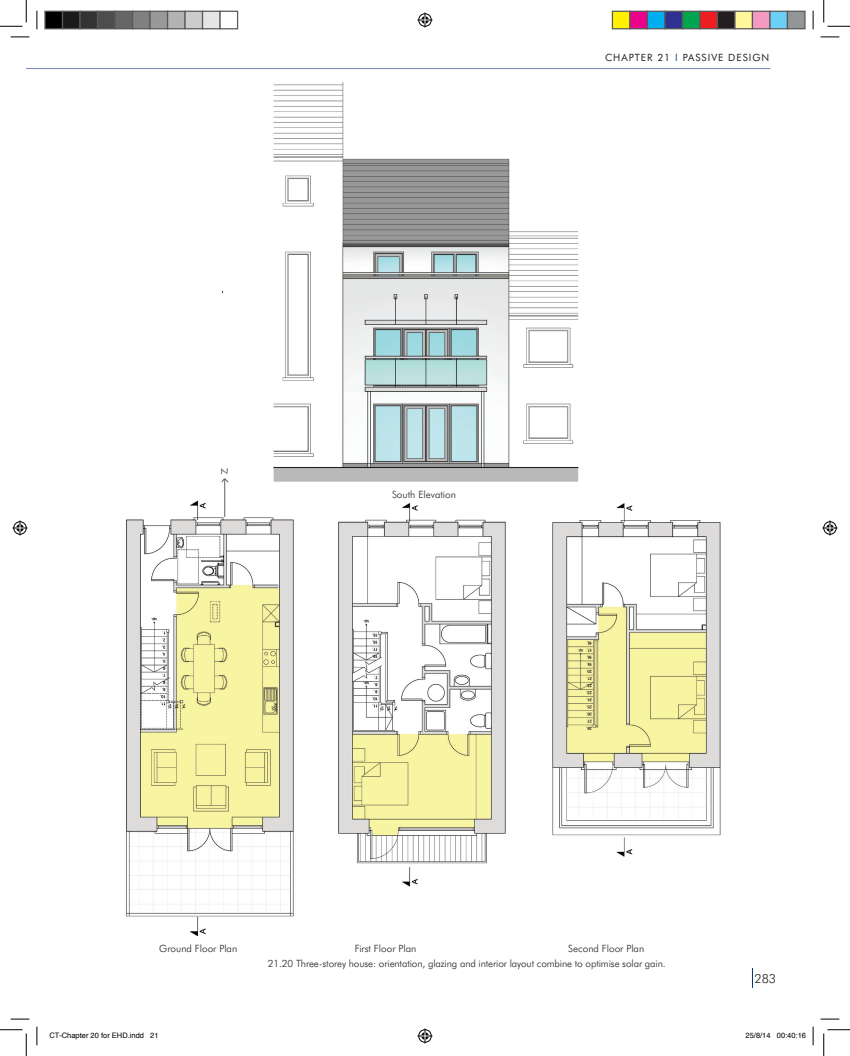
<style>
.page{position:relative;width:850px;height:1056px;background:#fff}
.page>*{position:absolute;margin:0;border:0;box-sizing:border-box;transform-origin:0 0}
.t1{font:300 12.5px "Futura BT";color:#231f20}
.t2{font:11px "Bradley Hand ITCTT Bold";color:#5f5f62}
.t3{font:300 10px "Futura BT";letter-spacing:-.01em;color:#231f20}
.t4{font:10px "Futura BT";letter-spacing:.1em;color:#231f20}
.t5{font:7.5px "Helvetica";color:#000}
.s1{color:#0f4488}
</style>
<div class="page">
<hr style="left:37px;top:68px;width:733px;height:1px;background:#7f89b6">
<svg style="left:752px;top:968px;width:1px;height:19px"></svg>
<img style="left:126px;top:82px;width:595px;height:853px">
<hr style="left:224px;top:479px;width:1px;height:38px;background:#5f5f62">
<svg style="left:221px;top:477px;width:8px;height:6px"></svg>
<svg style="left:11px;top:36px;width:18px;height:2px"></svg>
<svg style="left:820px;top:36px;width:19px;height:2px"></svg>
<svg style="left:11px;top:1018px;width:18px;height:1px"></svg>
<svg style="left:820px;top:1018px;width:19px;height:1px"></svg>
<svg style="left:36px;top:11px;width:2px;height:18px"></svg>
<svg style="left:36px;top:1026px;width:2px;height:19px"></svg>
<svg style="left:812px;top:11px;width:2px;height:18px"></svg>
<svg style="left:812px;top:1026px;width:2px;height:19px"></svg>
<svg style="left:0;top:0;width:27px;height:27px"></svg>
<svg style="left:0;top:1029px;width:27px;height:26px"></svg>
<svg style="left:823px;top:0;width:27px;height:27px"></svg>
<svg style="left:823px;top:1029px;width:27px;height:26px"></svg>
<svg style="left:417px;top:13px;width:15px;height:15px"></svg>
<svg style="left:417px;top:1028px;width:15px;height:15px"></svg>
<svg style="left:13px;top:520px;width:15px;height:15px"></svg>
<svg style="left:822px;top:520px;width:15px;height:15px"></svg>
<div style="left:45px;top:11px;width:18px;height:18px;background:#000"></div>
<div style="left:44px;top:11px;width:19px;height:18px;border:1px solid #595959"></div>
<div style="left:63px;top:11px;width:17px;height:18px;background:#1a1a1a"></div>
<div style="left:62px;top:11px;width:19px;height:18px;border:1px solid #595959"></div>
<div style="left:80px;top:11px;width:18px;height:18px;background:#333"></div>
<div style="left:79px;top:11px;width:19px;height:18px;border:1px solid #595959"></div>
<div style="left:98px;top:11px;width:17px;height:18px;background:#4d4d4d"></div>
<div style="left:97px;top:11px;width:19px;height:18px;border:1px solid #595959"></div>
<div style="left:115px;top:11px;width:18px;height:18px;background:#666"></div>
<div style="left:114px;top:11px;width:19px;height:18px;border:1px solid #595959"></div>
<div style="left:133px;top:11px;width:17px;height:18px;background:#808080"></div>
<div style="left:132px;top:11px;width:19px;height:18px;border:1px solid #595959"></div>
<div style="left:150px;top:11px;width:18px;height:18px;background:#999"></div>
<div style="left:149px;top:11px;width:19px;height:18px;border:1px solid #595959"></div>
<div style="left:168px;top:11px;width:17px;height:18px;background:#b3b3b3"></div>
<div style="left:167px;top:11px;width:19px;height:18px;border:1px solid #595959"></div>
<div style="left:185px;top:11px;width:18px;height:18px;background:#ccc"></div>
<div style="left:184px;top:11px;width:19px;height:18px;border:1px solid #595959"></div>
<div style="left:203px;top:11px;width:17px;height:18px;background:#e5e5e5"></div>
<div style="left:202px;top:11px;width:19px;height:18px;border:1px solid #595959"></div>
<div style="left:219px;top:11px;width:19px;height:18px;border:1px solid #595959"></div>
<div style="left:612px;top:11px;width:18px;height:18px;background:#fff101"></div>
<div style="left:612px;top:11px;width:18px;height:18px;border:1px solid #595959"></div>
<div style="left:630px;top:11px;width:17px;height:18px;background:#ed028c"></div>
<div style="left:629px;top:11px;width:19px;height:18px;border:1px solid #595959"></div>
<div style="left:647px;top:11px;width:18px;height:18px;background:#00aeef"></div>
<div style="left:647px;top:11px;width:18px;height:18px;border:1px solid #595959"></div>
<div style="left:665px;top:11px;width:17px;height:18px;background:#2e3092"></div>
<div style="left:664px;top:11px;width:19px;height:18px;border:1px solid #595959"></div>
<div style="left:682px;top:11px;width:18px;height:18px;background:#00a54f"></div>
<div style="left:682px;top:11px;width:18px;height:18px;border:1px solid #595959"></div>
<div style="left:700px;top:11px;width:17px;height:18px;background:#ee1d23"></div>
<div style="left:699px;top:11px;width:19px;height:18px;border:1px solid #595959"></div>
<div style="left:717px;top:11px;width:18px;height:18px;background:#231f20"></div>
<div style="left:717px;top:11px;width:18px;height:18px;border:1px solid #595959"></div>
<div style="left:735px;top:11px;width:17px;height:18px;background:#fff79a"></div>
<div style="left:734px;top:11px;width:19px;height:18px;border:1px solid #595959"></div>
<div style="left:752px;top:11px;width:18px;height:18px;background:#f499c2"></div>
<div style="left:752px;top:11px;width:18px;height:18px;border:1px solid #595959"></div>
<div style="left:770px;top:11px;width:17px;height:18px;background:#6bcff6"></div>
<div style="left:769px;top:11px;width:19px;height:18px;border:1px solid #595959"></div>
<div style="left:787px;top:11px;width:18px;height:18px;background:#939598"></div>
<div style="left:787px;top:11px;width:18px;height:18px;border:1px solid #595959"></div>
<p class="t2" style="left:220px;top:463px;width:10px">N</p>
<p class="t4" style="left:605px;top:52px;width:166px">CHAPTER 21 <span class="s1">I</span> PASSIVE DESIGN</p>
<p class="t3" style="left:392px;top:488px;width:66px">South Elevation</p>
<p class="t3" style="left:159px;top:941px;width:80px">Ground Floor Plan</p>
<p class="t3" style="left:355px;top:941px;width:63px">First Floor Plan</p>
<p class="t3" style="left:568px;top:941px;width:78px">Second Floor Plan</p>
<p class="t3" style="left:268px;top:957px;width:399px">21.20 Three-storey house: orientation, glazing and interior layout combine to optimise solar gain.</p>
<p class="t1" style="left:762px;top:970px;width:9px">1</p>
<p class="t1" style="left:754px;top:971px;width:23px">283</p>
<p class="t5" style="left:49px;top:1028px;width:111px">CT-Chapter 20 for EHD.indd 21</p>
<p class="t5" style="left:745px;top:1028px;width:62px">25/8/14 00:40:16</p>
</div>
